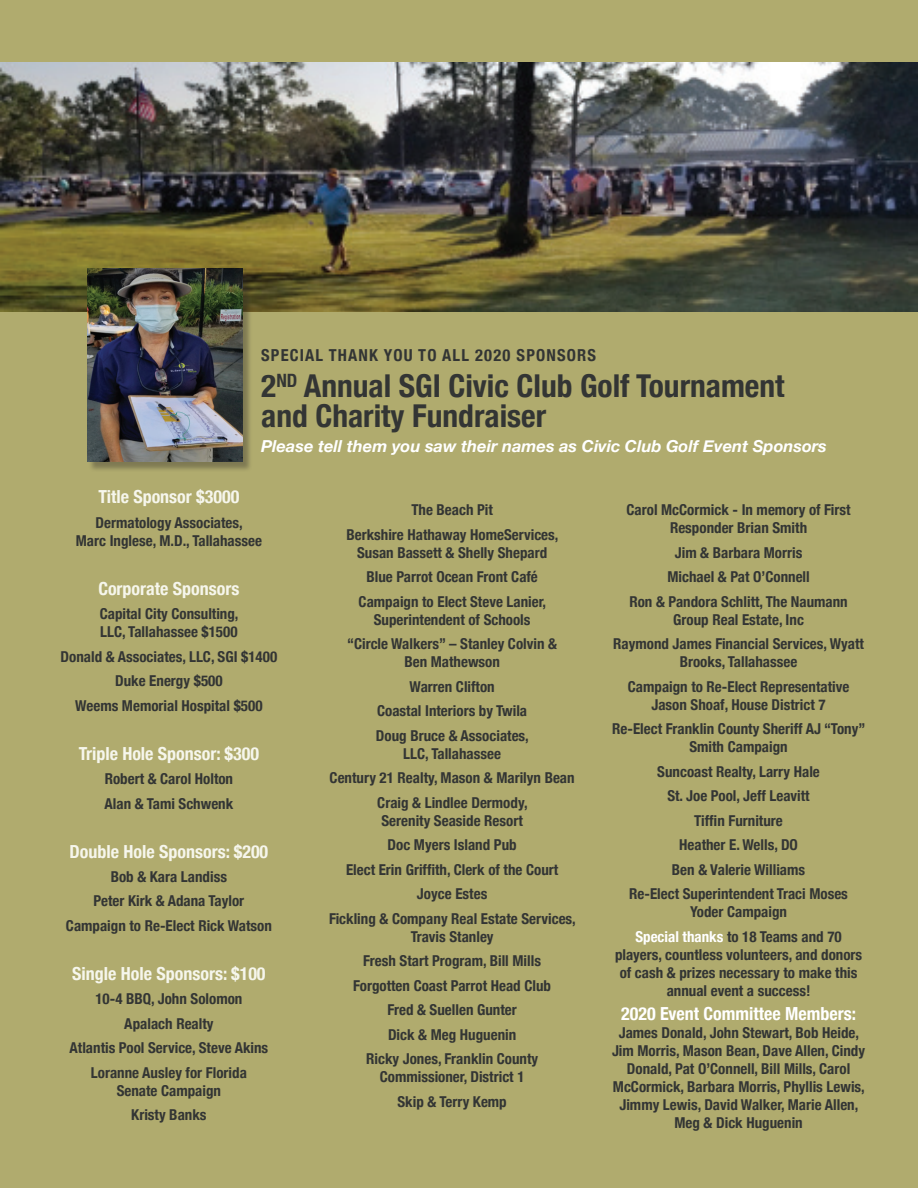
<style>
.page{position:relative;width:918px;height:1188px;background:#b0ab6e}
.page>*{position:absolute;margin:0;border:0;box-sizing:border-box;transform-origin:0 0}
.t1{font:700 condensed 31.5px/30px "Helvetica Neue";color:#333534}
.t2{font:700 condensed 18px "Helvetica Neue";color:#f6f6ec}
.t3{font:700 condensed 18px "Helvetica Neue";color:#fff}
.t4{font:italic 700 16.5px "Helvetica Neue";color:#fff}
.t5{font:700 condensed 16.5px "Helvetica Neue";letter-spacing:.07em;color:#333534}
.t6{font:700 condensed 15px/24.5px "Helvetica Neue";color:#333534;text-align:center}
.s1{color:#fff}
</style>
<div class="page">
<img style="left:0;top:63px;width:918px;height:248px">
<div style="left:88px;top:270px;width:164px;height:202px;background:#231f20;opacity:.35"></div>
<img style="left:87px;top:269px;width:155px;height:193px">
<p class="t5" style="left:261px;top:341px;width:336px">SPECIAL THANK YOU TO ALL 2020 SPONSORS</p>
<h1 class="t1" style="left:261px;top:369px;width:525px">2<sup>ND</sup> Annual SGI Civic Club Golf Tournament and Charity Fundraiser</h1>
<p class="t4" style="left:261px;top:433px;width:567px">Please tell them you saw their names as Civic Club Golf Event Sponsors</p>
<p class="t2" style="left:98px;top:482px;width:143px">Title Sponsor $3000</p>
<p class="t6" style="left:76px;top:512px;width:188px;line-height:18px">Dermatology Associates,<br>Marc Inglese, M.D., Tallahassee</p>
<p class="t2" style="left:98px;top:573px;width:143px">Corporate Sponsors</p>
<p class="t6" style="left:100px;top:604px;width:140px;line-height:18px;text-align:left">Capital City Consulting,<br>LLC, Tallahassee $1500</p>
<p class="t6" style="left:61px;top:643px;width:218px">Donald &amp; Associates, LLC, SGI $1400<br>Duke Energy $500<br>Weems Memorial Hospital $500</p>
<p class="t2" style="left:79px;top:738px;width:182px">Triple Hole Sponsor: $300</p>
<p class="t6" style="left:105px;top:765px;width:130px;text-align:left">Robert &amp; Carol Holton<br>Alan &amp; Tami Schwenk</p>
<p class="t2" style="left:70px;top:836px;width:200px">Double Hole Sponsors: $200</p>
<p class="t6" style="left:66px;top:863px;width:207px">Bob &amp; Kara Landiss<br>Peter Kirk &amp; Adana Taylor<br>Campaign to Re-Elect Rick Watson</p>
<p class="t2" style="left:72px;top:959px;width:195px">Single Hole Sponsors: $100</p>
<p class="t6" style="left:70px;top:986px;width:200px">10-4 BBQ, John Solomon<br>Apalach Realty<br>Atlantis Pool Service, Steve Akins<br>Loranne Ausley for Florida</p>
<p class="t6" style="left:117px;top:1077px;width:106px">Senate Campaign<br>Kristy Banks</p>
<p class="t6" style="left:346px;top:497px;width:214px">The Beach Pit<br>Berkshire Hathaway HomeServices,</p>
<p class="t6" style="left:357px;top:539px;width:192px">Susan Bassett &amp; Shelly Shepard<br>Blue Parrot Ocean Front Café<br>Campaign to Elect Steve Lanier,</p>
<p class="t6" style="left:347px;top:606px;width:211px">Superintendent of Schools<br>“Circle Walkers” – Stanley Colvin &amp;</p>
<p class="t6" style="left:376px;top:649px;width:154px">Ben Mathewson<br>Warren Clifton<br>Coastal Interiors by Twila<br>Doug Bruce &amp; Associates,</p>
<p class="t6" style="left:330px;top:740px;width:247px">LLC, Tallahassee<br>Century 21 Realty, Mason &amp; Marilyn Bean<br>Craig &amp; Lindlee Dermody,</p>
<p class="t6" style="left:329px;top:807px;width:248px">Serenity Seaside Resort<br>Doc Myers Island Pub<br>Elect Erin Griffith, Clerk of the Court<br>Joyce Estes<br>Fickling &amp; Company Real Estate Services,</p>
<p class="t6" style="left:353px;top:923px;width:199px">Travis Stanley<br>Fresh Start Program, Bill Mills<br>Forgotten Coast Parrot Head Club<br>Fred &amp; Suellen Gunter<br>Dick &amp; Meg Huguenin<br>Ricky Jones, Franklin County</p>
<p class="t6" style="left:380px;top:1063px;width:146px">Commissioner, District 1<br>Skip &amp; Terry Kemp</p>
<p class="t6" style="left:627px;top:500px;width:226px;line-height:18px">Carol McCormick - In memory of First<br>Responder Brian Smith</p>
<p class="t6" style="left:629px;top:539px;width:220px">Jim &amp; Barbara Morris<br>Michael &amp; Pat O’Connell<br>Ron &amp; Pandora Schlitt, The Naumann</p>
<p class="t6" style="left:613px;top:606px;width:252px">Group Real Estate, Inc<br>Raymond James Financial Services, Wyatt</p>
<p class="t6" style="left:628px;top:649px;width:223px">Brooks, Tallahassee<br>Campaign to Re-Elect Representative</p>
<p class="t6" style="left:612px;top:691px;width:255px">Jason Shoaf, House District 7<br>Re-Elect Franklin County Sheriff AJ “Tony”</p>
<p class="t6" style="left:629px;top:734px;width:220px">Smith Campaign<br>Suncoast Realty, Larry Hale<br>St. Joe Pool, Jeff Leavitt<br>Tiffin Furniture<br>Heather E. Wells, DO<br>Ben &amp; Valerie Williams<br>Re-Elect Superintendent Traci Moses</p>
<p class="t6" style="left:635px;top:899px;width:208px">Yoder Campaign<br><span class="s1">Special thanks</span> to 18 Teams and 70</p>
<p class="t6" style="left:615px;top:944px;width:249px;line-height:18px">players, countless volunteers, and donors of cash &amp; prizes necessary to make this annual event a success!</p>
<p class="t3" style="left:621px;top:999px;width:237px">2020 Event Committee Members:</p>
<p class="t6" style="left:612px;top:1023px;width:255px;line-height:18px">James Donald, John Stewart, Bob Heide, Jim Morris, Mason Bean, Dave Allen, Cindy Donald, Pat O’Connell, Bill Mills, Carol McCormick, Barbara Morris, Phyllis Lewis, Jimmy Lewis, David Walker, Marie Allen, Meg &amp; Dick Huguenin</p>
</div>
